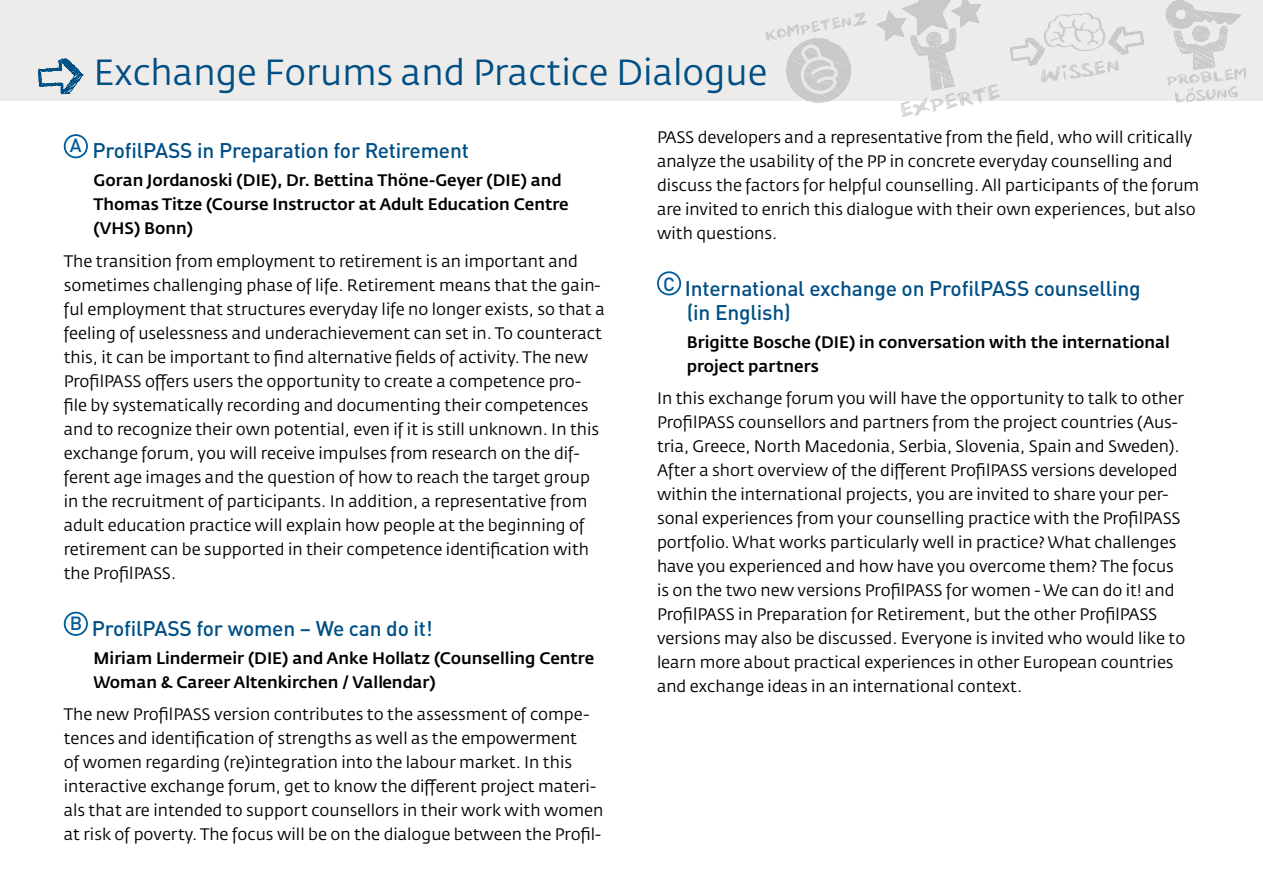
<style>
.page{position:relative;width:1263px;height:893px;background:#fff}
.page>*{position:absolute;margin:0;border:0;box-sizing:border-box;transform-origin:0 0}
.t1{font:36px "Fedra Sans Pro";color:#004f85}
.t2{font:500 21px/24px "DIN Pro";letter-spacing:-.01em;color:#004f85}
.t3{font:16.5px/24px "Fedra Sans Pro";color:#000}
.t4{font:500 16.5px/24px "Fedra Sans Pro";color:#000}
</style>
<div class="page">
<div style="left:0;top:0;width:1263px;height:101px;background:#eeeceb"></div>
<div style="left:64px;top:134px;width:24px;height:24px;border:2px solid #005b9a;border-radius:50%"></div>
<div style="left:64px;top:612px;width:24px;height:24px;border:2px solid #005b9a;border-radius:50%"></div>
<div style="left:657px;top:271px;width:24px;height:24px;border:2px solid #005b9a;border-radius:50%"></div>
<svg style="left:876px;top:0;width:124px;height:118px"></svg>
<svg style="left:765px;top:12px;width:102px;height:91px"></svg>
<svg style="left:1010px;top:13px;width:134px;height:70px"></svg>
<svg style="left:38px;top:58px;width:46px;height:37px"></svg>
<svg style="left:1166px;top:0;width:80px;height:103px"></svg>
<h1 class="t1" style="left:94px;top:50px;width:675px">Exchange Forums and Practice Dialogue</h1>
<p class="t2" style="left:70px;top:136px;width:400px"><sup>A</sup> ProfilPASS in Preparation for Retirement</p>
<p class="t4" style="left:94px;top:169px;width:477px">Goran Jordanoski (DIE), Dr. Bettina Thöne-Geyer (DIE) and<br>Thomas Titze (Course Instructor at Adult Education Centre (VHS) Bonn)</p>
<p class="t3" style="left:64px;top:249px;width:542px">The transition from employment to retirement is an important and sometimes challenging phase of life. Retirement means that the gain&shy;ful employment that structures everyday life no longer exists, so that a feeling of uselessness and underachievement can set in. To counteract this, it can be important to find alternative fields of activity. The new ProfilPASS offers users the opportunity to create a competence pro&shy;file by systematically recording and documenting their competences and to recognize their own potential, even if it is still unknown. In this exchange forum, you will receive impulses from research on the dif&shy;ferent age images and the question of how to reach the target group in the recruitment of participants. In addition, a representative from adult education practice will explain how people at the beginning of retirement can be supported in their competence identification with the ProfilPASS.</p>
<p class="t2" style="left:70px;top:614px;width:364px"><sup>B</sup> ProfilPASS for women – We can do it!</p>
<p class="t4" style="left:94px;top:646px;width:502px">Miriam Lindermeir (DIE) and Anke Hollatz (Counselling Centre<br>Woman &amp; Career Altenkirchen / Vallendar)</p>
<p class="t3" style="left:64px;top:703px;width:541px">The new ProfilPASS version contributes to the assessment of compe&shy;tences and identification of strengths as well as the empowerment<br>of women regarding (re)integration into the labour market. In this interactive exchange forum, get to know the different project materi&shy;als that are intended to support counsellors in their work with women at risk of poverty. The focus will be on the dialogue between the Profil-</p>
<p class="t3" style="left:657px;top:125px;width:544px">PASS developers and a representative from the field, who will critically analyze the usability of the PP in concrete everyday counselling and discuss the factors for helpful counselling. All participants of the forum are invited to enrich this dialogue with their own experiences, but also with questions.</p>
<p class="t2" style="left:687px;top:274px;width:455px;text-indent:-24px"><sup>C</sup> International exchange on ProfilPASS counselling (in English)</p>
<p class="t4" style="left:687px;top:330px;width:485px">Brigitte Bosche (DIE) in conversation with the international project partners</p>
<p class="t3" style="left:657px;top:386px;width:530px">In this exchange forum you will have the opportunity to talk to other ProfilPASS counsellors and partners from the project countries (Aus&shy;tria, Greece, North Macedonia, Serbia, Slovenia, Spain and Sweden).<br>After a short overview of the different ProfilPASS versions developed within the international projects, you are invited to share your per&shy;sonal experiences from your counselling practice with the ProfilPASS portfolio. What works particularly well in practice? What challenges have you experienced and how have you overcome them? The focus is on the two new versions ProfilPASS for women - We can do it! and ProfilPASS in Preparation for Retirement, but the other ProfilPASS versions may also be discussed. Everyone is invited who would like to learn more about practical experiences in other European countries and exchange ideas in an international context.</p>
</div>
